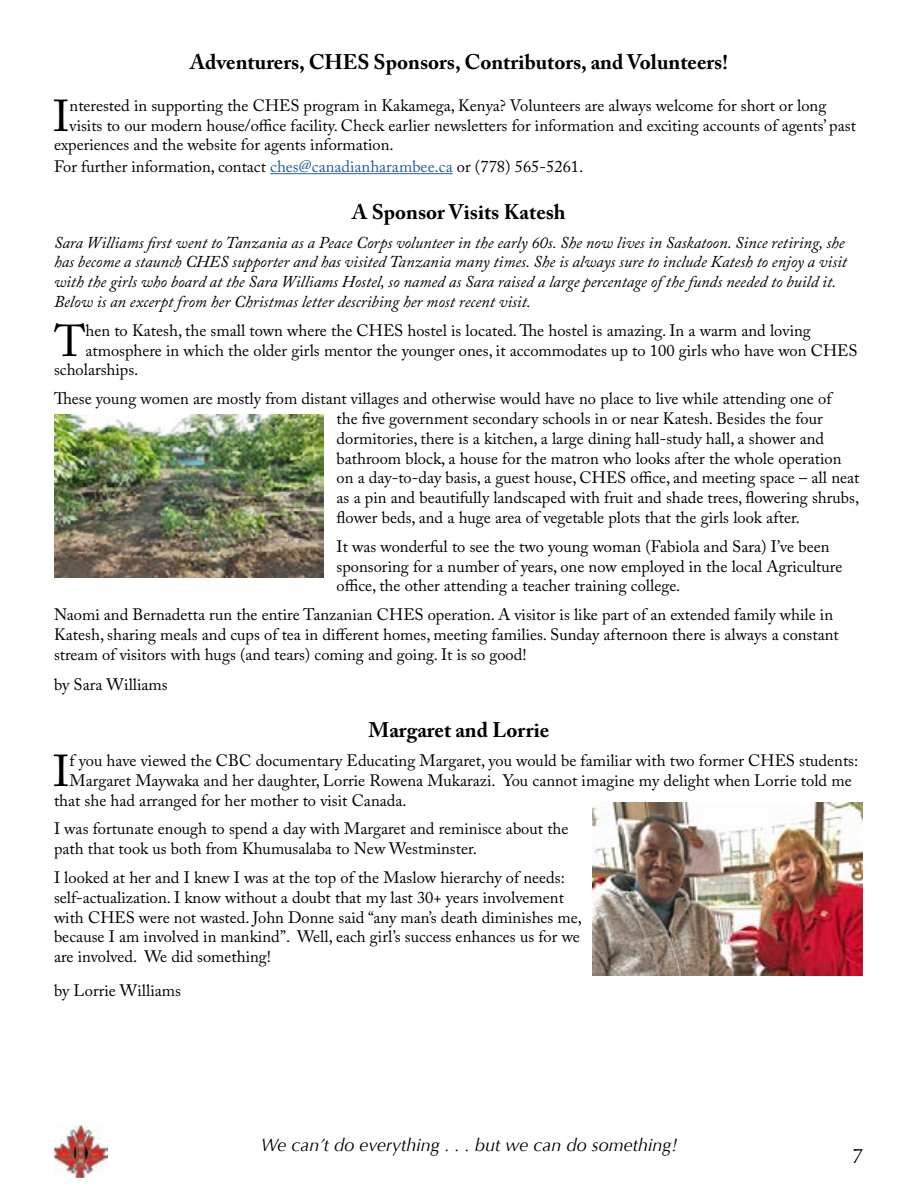
<style>
.page{position:relative;width:918px;height:1188px;background:#fff}
.page>*{position:absolute;margin:0;border:0;box-sizing:border-box;transform-origin:0 0}
.t1{font:44.4px "Adobe Caslon Pro";color:#000}
.t2{font:700 21px "Adobe Caslon Pro";color:#000}
.t3{font:21px "Optima";color:#000}
.t4{font:italic 18px "Optima";color:#000}
.t5{font:16.5px/19.8px "Adobe Caslon Pro";color:#000}
.t6{font:italic 16.5px/19.8px "Adobe Caslon Pro";color:#000}
.s1{color:#215e9e}
</style>
<div class="page">
<img style="left:54px;top:1125px;width:53px;height:52px">
<hr style="left:270px;top:173px;width:183px;height:1px;background:#215e9e">
<img style="left:54px;top:414px;width:270px;height:164px">
<img style="left:592px;top:803px;width:270px;height:172px">
<p class="t2" style="left:190px;top:50px;width:539px">Adventurers, CHES Sponsors, Contributors, and Volunteers!</p>
<h1 class="t1" style="left:53px;top:89px;width:18px">I</h1>
<p class="t5" style="left:70px;top:95px;width:758px">nterested in supporting the CHES program in Kakamega, Kenya? Volunteers are always welcome for short or long</p>
<p class="t5" style="left:70px;top:115px;width:788px">visits to our modern house/office facility. Check earlier newsletters for information and exciting accounts of agents’ past</p>
<p class="t5" style="left:54px;top:135px;width:341px">experiences and the website for agents information.</p>
<p class="t5" style="left:54px;top:156px;width:531px">For further information, contact <span class="s1">ches@canadianharambee.ca</span> or (778) 565-5261.</p>
<p class="t2" style="left:352px;top:199px;width:215px">A Sponsor Visits Katesh</p>
<p class="t6" style="left:54px;top:232px;width:795px">Sara Williams first went to Tanzania as a Peace Corps volunteer in the early 60s. She now lives in Saskatoon. Since retiring, she has become a staunch CHES supporter and has visited Tanzania many times. She is always sure to include Katesh to enjoy a visit with the girls who board at the Sara Williams Hostel, so named as Sara raised a large percentage of the funds needed to build it.<br>Below is an excerpt from her Christmas letter describing her most recent visit.</p>
<h1 class="t1" style="left:54px;top:314px;width:33px">T</h1>
<p class="t5" style="left:85px;top:320px;width:727px">hen to Katesh, the small town where the CHES hostel is located. The hostel is amazing. In a warm and loving</p>
<p class="t5" style="left:85px;top:340px;width:773px">atmosphere in which the older girls mentor the younger ones, it accommodates up to 100 girls who have won CHES</p>
<p class="t5" style="left:54px;top:360px;width:86px">scholarships.</p>
<p class="t5" style="left:337px;top:389px;width:524px;text-indent:-283px">These young women are mostly from distant villages and otherwise would have no place to live while attending one of<br>the five government secondary schools in or near Katesh. Besides the four dormitories, there is a kitchen, a large dining hall-study hall, a shower and bathroom block, a house for the matron who looks after the whole operation on a day-to-day basis, a guest house, CHES office, and meeting space – all neat as a pin and beautifully landscaped with fruit and shade trees, flowering shrubs, flower beds, and a huge area of vegetable plots that the girls look after.</p>
<p class="t5" style="left:337px;top:536px;width:507px">It was wonderful to see the two young woman (Fabiola and Sara) I’ve been sponsoring for a number of years, one now employed in the local Agriculture office, the other attending a teacher training college.</p>
<p class="t5" style="left:54px;top:605px;width:786px">Naomi and Bernadetta run the entire Tanzanian CHES operation. A visitor is like part of an extended family while in<br>Katesh, sharing meals and cups of tea in different homes, meeting families. Sunday afternoon there is always a constant stream of visitors with hugs (and tears) coming and going. It is so good!</p>
<p class="t5" style="left:54px;top:675px;width:115px">by Sara Williams</p>
<p class="t2" style="left:369px;top:718px;width:182px">Margaret and Lorrie</p>
<h1 class="t1" style="left:53px;top:745px;width:18px">I</h1>
<p class="t5" style="left:70px;top:750px;width:790px">f you have viewed the CBC documentary Educating Margaret, you would be familiar with two former CHES students:</p>
<p class="t5" style="left:70px;top:770px;width:784px">Margaret Maywaka and her daughter, Lorrie Rowena Mukarazi. You cannot imagine my delight when Lorrie told me</p>
<p class="t5" style="left:54px;top:790px;width:354px">that she had arranged for her mother to visit Canada.</p>
<p class="t5" style="left:54px;top:819px;width:516px">I was fortunate enough to spend a day with Margaret and reminisce about the path that took us both from Khumusalaba to New Westminster.</p>
<p class="t5" style="left:54px;top:867px;width:530px">I looked at her and I knew I was at the top of the Maslow hierarchy of needs: self-actualization. I know without a doubt that my last 30+ years involvement with CHES were not wasted. John Donne said “any man’s death diminishes me, because I am involved in mankind”. Well, each girl’s success enhances us for we are involved. We did something!</p>
<p class="t5" style="left:54px;top:981px;width:129px">by Lorrie Williams</p>
<p class="t4" style="left:261px;top:1134px;width:418px">We can’t do everything . . . but we can do something!</p>
<p class="t3" style="left:852px;top:1144px;width:13px">7</p>
</div>
